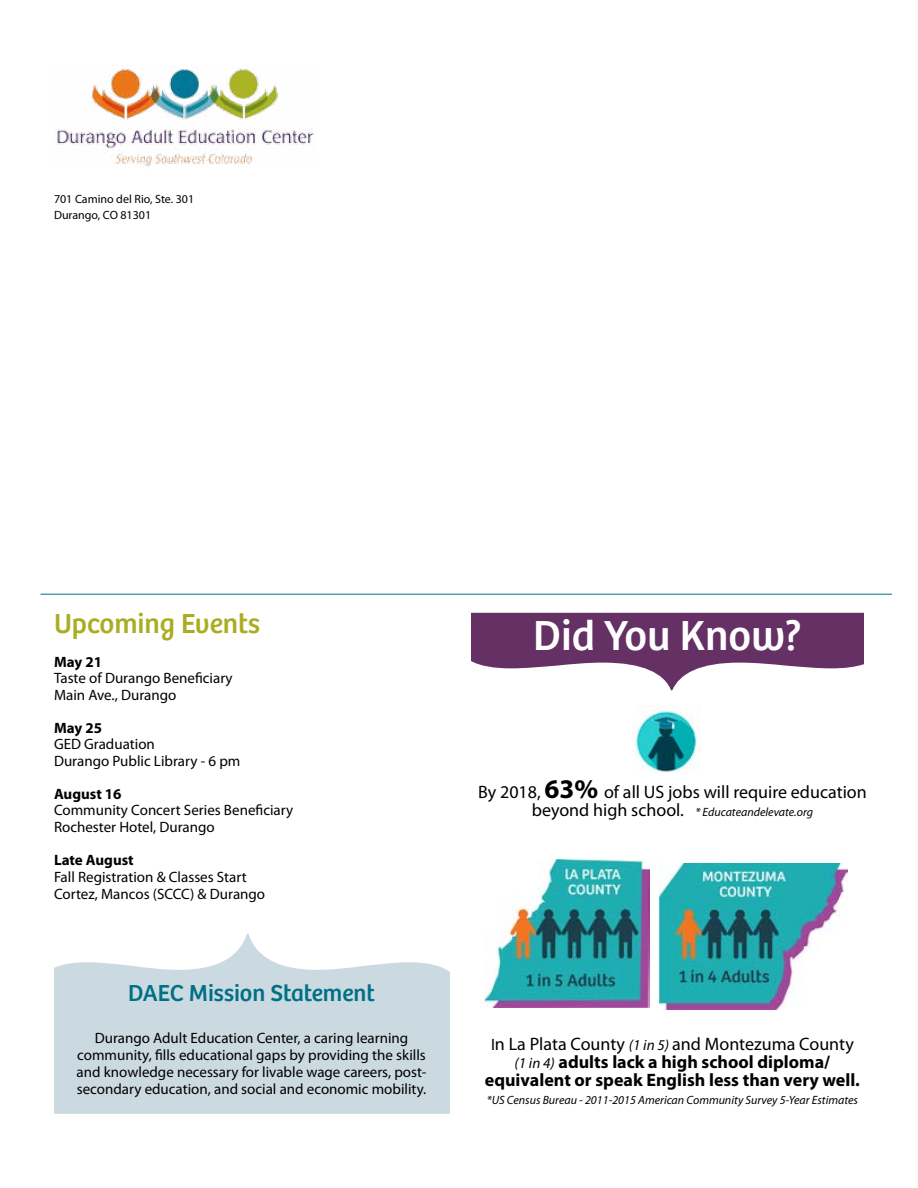
<style>
.page{position:relative;width:918px;height:1188px;background:#fff}
.page>*{position:absolute;margin:0;border:0;box-sizing:border-box;transform-origin:0 0}
.t1{font:43.5px "Bree";color:#fff}
.t2{font:28.5px "Bree";color:#aaad22}
.t3{font:24px "Bree";color:#007087}
.t4{font:700 18px/18px "Myriad Pro";color:#000;text-align:center}
.t5{font:18px "Myriad Pro";color:#000}
.t6{font:15px/17.2px "Myriad Pro";color:#000}
.t7{font:700 15px "Myriad Pro";color:#000}
.t8{font:italic 12px "Myriad Pro";color:#000}
.t9{font:12px/15.8px "Myriad Pro";color:#000}
.s1{font-weight:700;font-size:27px}
.s2{font-style:normal;font-size:18px}
.s3{font-weight:400;font-size:16.5px}
.s4{font-weight:400}
.s5{font-weight:400;font-style:italic;font-size:15px}
</style>
<div class="page">
<hr style="left:40px;top:594px;width:852px;height:1px;background:#007087">
<img style="left:57px;top:69px;width:257px;height:98px">
<svg style="left:54px;top:934px;width:396px;height:180px;fill:#cbd9e0"></svg>
<svg style="left:471px;top:613px;width:393px;height:77px"></svg>
<img style="left:485px;top:859px;width:165px;height:149px">
<img style="left:660px;top:863px;width:187px;height:147px">
<img style="left:633px;top:705px;width:65px;height:68px">
<p class="t9" style="left:54px;top:191px;width:142px">701 Camino del Rio, Ste. 301<br>Durango, CO 81301</p>
<h2 class="t2" style="left:54px;top:607px;width:208px">Upcoming Events</h2>
<p class="t7" style="left:54px;top:652px;width:49px">May 21</p>
<p class="t6" style="left:54px;top:670px;width:180px;line-height:16.5px">Taste of Durango Beneficiary<br>Main Ave., Durango</p>
<p class="t7" style="left:54px;top:718px;width:49px">May 25</p>
<p class="t6" style="left:54px;top:736px;width:188px;line-height:16.5px">GED Graduation<br>Durango Public Library - 6 pm</p>
<p class="t7" style="left:54px;top:784px;width:69px">August 16</p>
<p class="t6" style="left:54px;top:802px;width:241px;line-height:16.5px">Community Concert Series Beneficiary<br>Rochester Hotel, Durango</p>
<p class="t7" style="left:54px;top:850px;width:81px">Late August</p>
<p class="t6" style="left:54px;top:868px;width:213px">Fall Registration &amp; Classes Start<br>Cortez, Mancos (SCCC) &amp; Durango</p>
<h3 class="t3" style="left:128px;top:979px;width:248px">DAEC Mission Statement</h3>
<p class="t6" style="left:76px;top:1029px;width:352px;text-align:center">Durango Adult Education Center, a caring learning community, fills educational gaps by providing the skills and knowledge necessary for livable wage careers, post&shy;secondary education, and social and economic mobility.</p>
<h1 class="t1" style="left:533px;top:610px;width:270px">Did You Know?</h1>
<p class="t5" style="left:478px;top:781px;width:390px">By 2018, <span class="s1">63%</span> of all US jobs will require education</p>
<p class="t8" style="left:532px;top:805px;width:283px"><span class="s2">beyond high school.</span> * Educateandelevate.org</p>
<p class="t4" style="left:485px;top:1034px;width:377px"><span class="s3">I</span><span class="s4">n La Plata County</span> <span class="s5">(1 in 5)</span> <span class="s4">and Montezuma County </span><span class="s5">(1 in 4)</span> adults lack a high school diploma/ equivalent or speak English less than very well.</p>
<p class="t8" style="left:487px;top:1093px;width:373px">*US Census Bureau - 2011-2015 American Community Survey 5-Year Estimates</p>
</div>
